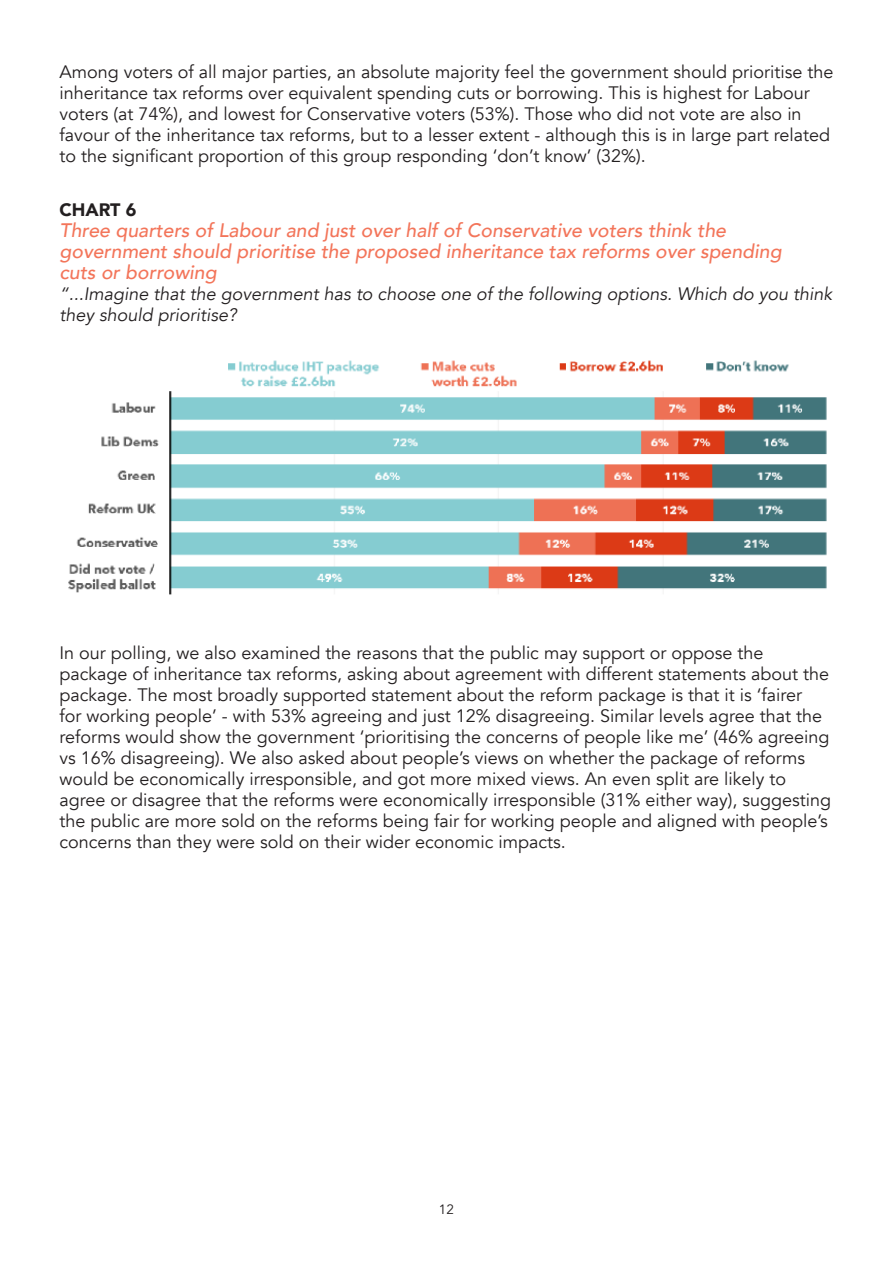
<style>
.page{position:relative;width:893px;height:1263px;background:#fff}
.page>*{position:absolute;margin:0;border:0;box-sizing:border-box;transform-origin:0 0}
.Body{font:italic 500 19.5px/21px "Avenir";color:#f3755a}
.Body-2{font:18px/21px "Avenir";color:#231f20}
.Body-3{font:italic 18px/21px "Avenir";color:#231f20}
.Body-4{font:900 18px "Avenir";color:#231f20}
.t1{font:13.5px "Avenir";color:#231f20}
</style>
<div class="page">
<img style="left:68px;top:360px;width:759px;height:235px">
<p class="Body-2" style="left:60px;top:61px;width:775px">Among voters of all major parties, an absolute majority feel the government should prioritise the inheritance tax reforms over equivalent spending cuts or borrowing. This is highest for Labour voters (at 74%), and lowest for Conservative voters (53%). Those who did not vote are also in favour of the inheritance tax reforms, but to a lesser extent - although this is in large part related to the significant proportion of this group responding ‘don’t know’ (32%).</p>
<p class="Body-4" style="left:60px;top:195px;width:78px">CHART 6</p>
<p class="Body" style="left:60px;top:220px;width:724px">Three quarters of Labour and just over half of Conservative voters think the government should prioritise the proposed inheritance tax reforms over spending cuts or borrowing</p>
<p class="Body-3" style="left:60px;top:284px;width:774px">“...Imagine that the government has to choose one of the following options. Which do you think they should prioritise?</p>
<p class="Body-2" style="left:60px;top:642px;width:773px">In our polling, we also examined the reasons that the public may support or oppose the package of inheritance tax reforms, asking about agreement with different statements about the package. The most broadly supported statement about the reform package is that it is ‘fairer<br>for working people’ - with 53% agreeing and just 12% disagreeing. Similar levels agree that the reforms would show the government ‘prioritising the concerns of people like me’ (46% agreeing vs 16% disagreeing). We also asked about people’s views on whether the package of reforms would be economically irresponsible, and got more mixed views. An even split are likely to agree or disagree that the reforms were economically irresponsible (31% either way), suggesting the public are more sold on the reforms being fair for working people and aligned with people’s concerns than they were sold on their wider economic impacts.</p>
<p class="t1" style="left:439px;top:1201px;width:17px">12</p>
</div>
